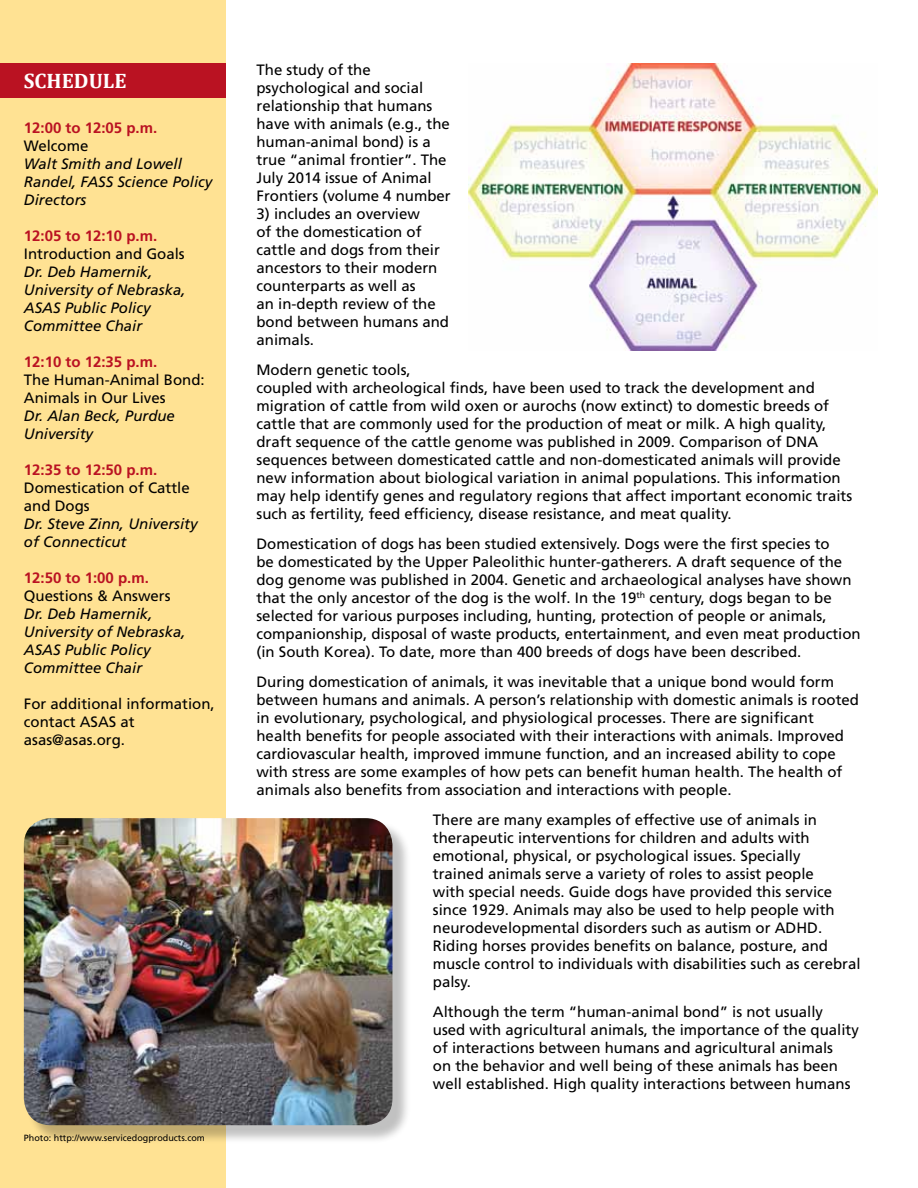
<style>
.page{position:relative;width:918px;height:1188px;background:#fff}
.page>*{position:absolute;margin:0;border:0;box-sizing:border-box;transform-origin:0 0}
.t1{font:700 21px "Cambria";color:#fff}
.t2{font:15px/18px "Frutiger";color:#000}
.t3{font:italic 15px/18px "Frutiger";color:#000}
.t4{font:700 15px "Frutiger";color:#ba1222}
.t5{font:9px "Frutiger";color:#000}
</style>
<div class="page">
<div style="left:0;top:0;width:225px;height:1188px;background:#ffe293"></div>
<div style="left:0;top:63px;width:225px;height:35px;background:#ba1222"></div>
<img style="left:469px;top:63px;width:408px;height:287px">
<div style="left:26px;top:820px;width:385px;height:324px;background:#000;opacity:.25"></div>
<img style="left:24px;top:818px;width:368px;height:307px">
<h1 class="t1" style="left:24px;top:66px;width:104px">SCHEDULE</h1>
<p class="t4" style="left:24px;top:119px;width:135px">12:00 to 12:05 p.m.</p>
<p class="t2" style="left:24px;top:136px;width:66px">Welcome</p>
<p class="t3" style="left:24px;top:154px;width:190px">Walt Smith and Lowell<br>Randel, FASS Science Policy<br>Directors</p>
<p class="t4" style="left:24px;top:227px;width:135px">12:05 to 12:10 p.m.</p>
<p class="t2" style="left:24px;top:244px;width:162px">Introduction and Goals</p>
<p class="t3" style="left:24px;top:262px;width:163px">Dr. Deb Hamernik,<br>University of Nebraska,<br>ASAS Public Policy<br>Committee Chair</p>
<p class="t4" style="left:24px;top:353px;width:135px">12:10 to 12:35 p.m.</p>
<p class="t2" style="left:24px;top:370px;width:182px">The Human-Animal Bond:<br>Animals in Our Lives</p>
<p class="t3" style="left:24px;top:406px;width:153px">Dr. Alan Beck, Purdue<br>University</p>
<p class="t4" style="left:24px;top:461px;width:135px">12:35 to 12:50 p.m.</p>
<p class="t2" style="left:24px;top:478px;width:167px">Domestication of Cattle and Dogs</p>
<p class="t3" style="left:24px;top:514px;width:175px">Dr. Steve Zinn, University of Connecticut</p>
<p class="t4" style="left:24px;top:569px;width:127px">12:50 to 1:00 p.m.</p>
<p class="t2" style="left:24px;top:586px;width:148px">Questions &amp; Answers</p>
<p class="t3" style="left:24px;top:604px;width:163px">Dr. Deb Hamernik,<br>University of Nebraska,<br>ASAS Public Policy<br>Committee Chair</p>
<p class="t2" style="left:24px;top:694px;width:192px">For additional information, contact ASAS at asas@asas.org.</p>
<p class="t5" style="left:24px;top:1133px;width:183px">Photo: http://www.servicedogproducts.com</p>
<p class="t2" style="left:256px;top:60px;width:196px">The study of the psychological and social relationship that humans have with animals (e.g., the human-animal bond) is a true “animal frontier”. The<br>July 2014 issue of Animal<br>Frontiers (volume 4 number</p>
<p class="t2" style="left:256px;top:204px;width:194px">3) includes an overview<br>of the domestication of cattle and dogs from their ancestors to their modern counterparts as well as<br>an in-depth review of the bond between humans and animals.</p>
<p class="t2" style="left:256px;top:360px;width:597px">Modern genetic tools,<br>coupled with archeological finds, have been used to track the development and migration of cattle from wild oxen or aurochs (now extinct) to domestic breeds of cattle that are commonly used for the production of meat or milk. A high quality, draft sequence of the cattle genome was published in 2009. Comparison of DNA sequences between domesticated cattle and non-domesticated animals will provide new information about biological variation in animal populations. This information may help identify genes and regulatory regions that affect important economic traits such as fertility, feed efficiency, disease resistance, and meat quality.</p>
<p class="t2" style="left:256px;top:534px;width:606px">Domestication of dogs has been studied extensively. Dogs were the first species to<br>be domesticated by the Upper Paleolithic hunter-gatherers. A draft sequence of the dog genome was published in 2004. Genetic and archaeological analyses have shown that the only ancestor of the dog is the wolf. In the 19<sup>th</sup> century, dogs began to be selected for various purposes including, hunting, protection of people or animals, companionship, disposal of waste products, entertainment, and even meat production (in South Korea). To date, more than 400 breeds of dogs have been described.</p>
<p class="t2" style="left:256px;top:672px;width:604px">During domestication of animals, it was inevitable that a unique bond would form between humans and animals. A person’s relationship with domestic animals is rooted in evolutionary, psychological, and physiological processes. There are significant health benefits for people associated with their interactions with animals. Improved cardiovascular health, improved immune function, and an increased ability to cope with stress are some examples of how pets can benefit human health. The health of animals also benefits from association and interactions with people.</p>
<p class="t2" style="left:433px;top:810px;width:429px">There are many examples of effective use of animals in therapeutic interventions for children and adults with emotional, physical, or psychological issues. Specially<br>trained animals serve a variety of roles to assist people<br>with special needs. Guide dogs have provided this service since 1929. Animals may also be used to help people with neurodevelopmental disorders such as autism or ADHD.<br>Riding horses provides benefits on balance, posture, and muscle control to individuals with disabilities such as cerebral palsy.</p>
<p class="t2" style="left:433px;top:1002px;width:427px">Although the term “human-animal bond” is not usually used with agricultural animals, the importance of the quality of interactions between humans and agricultural animals<br>on the behavior and well being of these animals has been well established. High quality interactions between humans</p>
</div>
